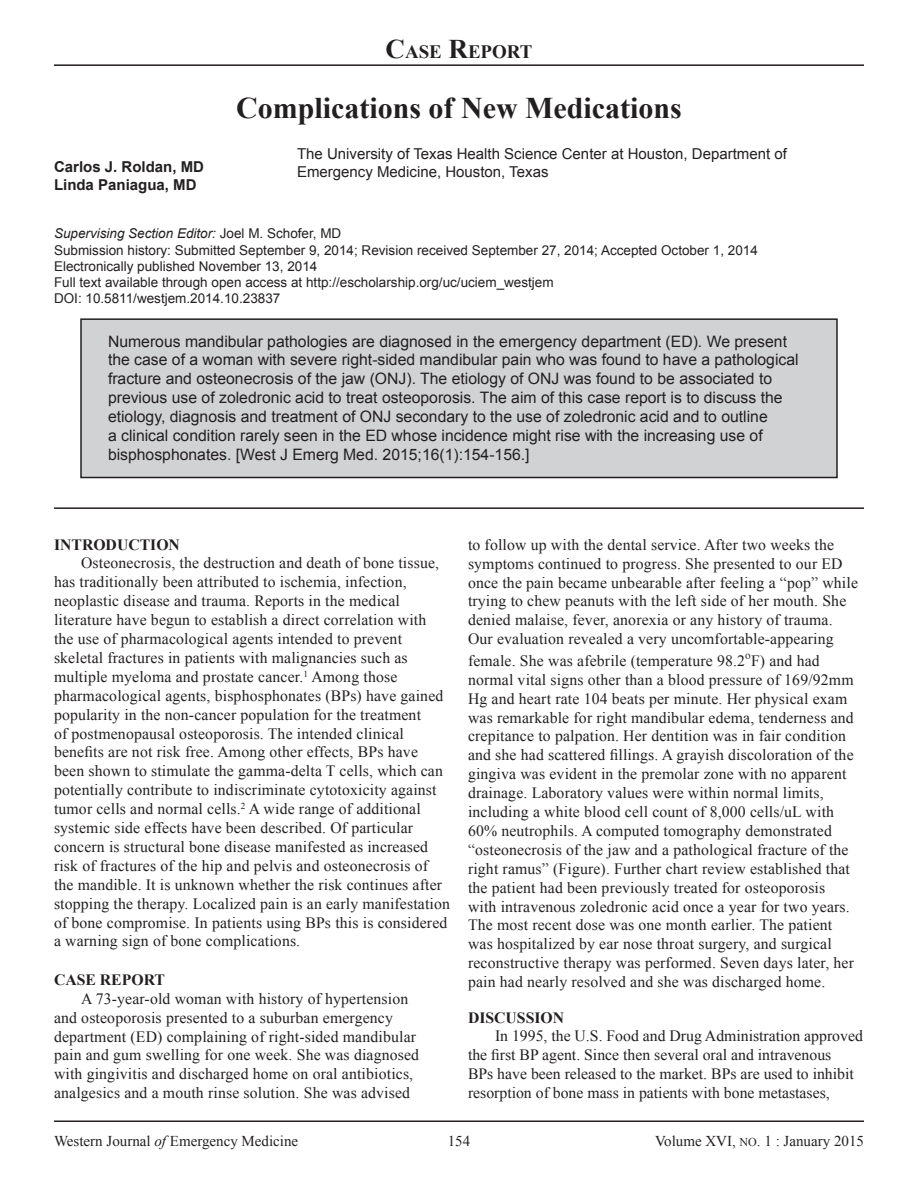
<style>
.page{position:relative;width:918px;height:1188px;background:#fff}
.page>*{position:absolute;margin:0;border:0;box-sizing:border-box;transform-origin:0 0}
.Article_Title{font:700 30px "Times New Roman";color:#231f20}
.Type_of_Submission{font:700 18.9px "Times New Roman";color:#231f20}
.t1{font:15.75px/18.9px "Times New Roman";letter-spacing:.01em;color:#231f20}
.t2{font:15.75px/18.9px "Arial";color:#231f20}
.t3{font:700 15.75px "Times New Roman";color:#231f20}
.t4{font:15px/18px "Arial";color:#231f20}
.t5{font:15px "Times New Roman";color:#231f20}
.t6{font:700 15px "Arial";color:#231f20}
.t7{font:13.5px "Arial";color:#231f20}
.t8{font:italic 13.5px "Arial";color:#231f20}
.s1{font-size:27px}
.s2{font-style:normal}
.s3{font-size:18px;color:#545454}
.s4{font-style:italic}
.s5{font-size:12px}
</style>
<div class="page">
<hr style="left:54px;top:1120px;width:810px;height:2px;background:#231f20">
<div style="left:81px;top:319px;width:756px;height:159px;background:#d1d2d4"></div>
<div style="left:80px;top:318px;width:758px;height:160px;border:2px solid #231f20"></div>
<hr style="left:54px;top:64px;width:810px;height:2px;background:#231f20">
<hr style="left:54px;top:507px;width:810px;height:2px;background:#231f20">
<p class="Type_of_Submission" style="left:386px;top:38px;width:148px"><span class="s1">C</span>ASE <span class="s1">R</span>EPORT</p>
<p class="Article_Title" style="left:236px;top:87px;width:447px">Complications of New Medications</p>
<p class="t4" style="left:297px;top:145px;width:491px">The University of Texas Health Science Center at Houston, Department of<br>Emergency Medicine, Houston, Texas</p>
<p class="t6" style="left:54px;top:157px;width:152px">Carlos J. Roldan, MD</p>
<p class="t6" style="left:54px;top:175px;width:144px">Linda Paniagua, MD</p>
<p class="t8" style="left:54px;top:225px;width:289px">Supervising Section Editor: <span class="s2">Joel M. Schofer, MD</span></p>
<p class="t7" style="left:54px;top:241px;width:705px">Submission history: Submitted September 9, 2014; Revision received September 27, 2014; Accepted October 1, 2014</p>
<p class="t7" style="left:54px;top:257px;width:265px">Electronically published November 13, 2014</p>
<p class="t7" style="left:54px;top:273px;width:501px">Full text available through open access at http://escholarship.org/uc/uciem_westjem</p>
<p class="t7" style="left:54px;top:290px;width:228px">DOI: 10.5811/westjem.2014.10.23837</p>
<p class="t2" style="left:108px;top:332px;width:692px">Numerous mandibular pathologies are diagnosed in the emergency department (ED). We present the case of a woman with severe right-sided mandibular pain who was found to have a pathological fracture and osteonecrosis of the jaw (ONJ). The etiology of ONJ was found to be associated to previous use of zoledronic acid to treat osteoporosis. The aim of this case report is to discuss the etiology, diagnosis and treatment of ONJ secondary to the use of zoledronic acid and to outline<br>a clinical condition rarely seen in the ED whose incidence might rise with the increasing use of bisphosphonates. [West J Emerg Med. 2015;16(1):154-156.]</p>
<p class="t3" style="left:54px;top:533px;width:127px">INTRODUCTION</p>
<p class="t1" style="left:54px;top:553px;width:398px;text-indent:27px">Osteonecrosis, the destruction and death of bone tissue, has traditionally been attributed to ischemia, infection, neoplastic disease and trauma. Reports in the medical literature have begun to establish a direct correlation with<br>the use of pharmacological agents intended to prevent skeletal fractures in patients with malignancies such as multiple myeloma and prostate cancer.<sup>1</sup> Among those pharmacological agents, bisphosphonates (BPs) have gained popularity in the non-cancer population for the treatment<br>of postmenopausal osteoporosis. The intended clinical benefits are not risk free. Among other effects, BPs have been shown to stimulate the gamma-delta T cells, which can potentially contribute to indiscriminate cytotoxicity against tumor cells and normal cells.<sup>2</sup> A wide range of additional systemic side effects have been described. Of particular concern is structural bone disease manifested as increased risk of fractures of the hip and pelvis and osteonecrosis of the mandible. It is unknown whether the risk continues after stopping the therapy. Localized pain is an early manifestation of bone compromise. In patients using BPs this is considered a warning sign of bone complications.</p>
<p class="t3" style="left:54px;top:969px;width:113px">CASE REPORT</p>
<p class="t1" style="left:54px;top:989px;width:367px;text-indent:27px">A 73-year-old woman with history of hypertension and osteoporosis presented to a suburban emergency department (ED) complaining of right-sided mandibular pain and gum swelling for one week. She was diagnosed with gingivitis and discharged home on oral antibiotics, analgesics and a mouth rinse solution. She was advised</p>
<p class="t1" style="left:468px;top:535px;width:392px">to follow up with the dental service. After two weeks the symptoms continued to progress. She presented to our ED once the pain became unbearable after feeling a “pop” while trying to chew peanuts with the left side of her mouth. She denied malaise, fever, anorexia or any history of trauma.<br>Our evaluation revealed a very uncomfortable-appearing</p>
<p class="t1" style="left:468px;top:651px;width:387px">female. She was afebrile (temperature 98.2<span class="s3">º</span>F) and had normal vital signs other than a blood pressure of 169/92mm Hg and heart rate 104 beats per minute. Her physical exam was remarkable for right mandibular edema, tenderness and crepitance to palpation. Her dentition was in fair condition and she had scattered fillings. A grayish discoloration of the gingiva was evident in the premolar zone with no apparent drainage. Laboratory values were within normal limits, including a white blood cell count of 8,000 cells/uL with 60% neutrophils. A computed tomography demonstrated “osteonecrosis of the jaw and a pathological fracture of the right ramus” (Figure). Further chart review established that the patient had been previously treated for osteoporosis with intravenous zoledronic acid once a year for two years.<br>The most recent dose was one month earlier. The patient was hospitalized by ear nose throat surgery, and surgical reconstructive therapy was performed. Seven days later, her pain had nearly resolved and she was discharged home.</p>
<p class="t3" style="left:468px;top:1006px;width:98px">DISCUSSION</p>
<p class="t1" style="left:468px;top:1027px;width:396px;text-indent:27px">In 1995, the U.S. Food and Drug Administration approved the first BP agent. Since then several oral and intravenous<br>BPs have been released to the market. BPs are used to inhibit resorption of bone mass in patients with bone metastases,</p>
<p class="t5" style="left:54px;top:1131px;width:246px">Western Journal <span class="s4">of</span> Emergency Medicine</p>
<p class="t5" style="left:448px;top:1131px;width:24px">154</p>
<p class="t5" style="left:655px;top:1131px;width:210px">Volume XVI, <span class="s5">NO</span>. 1 : January 2015</p>
</div>
